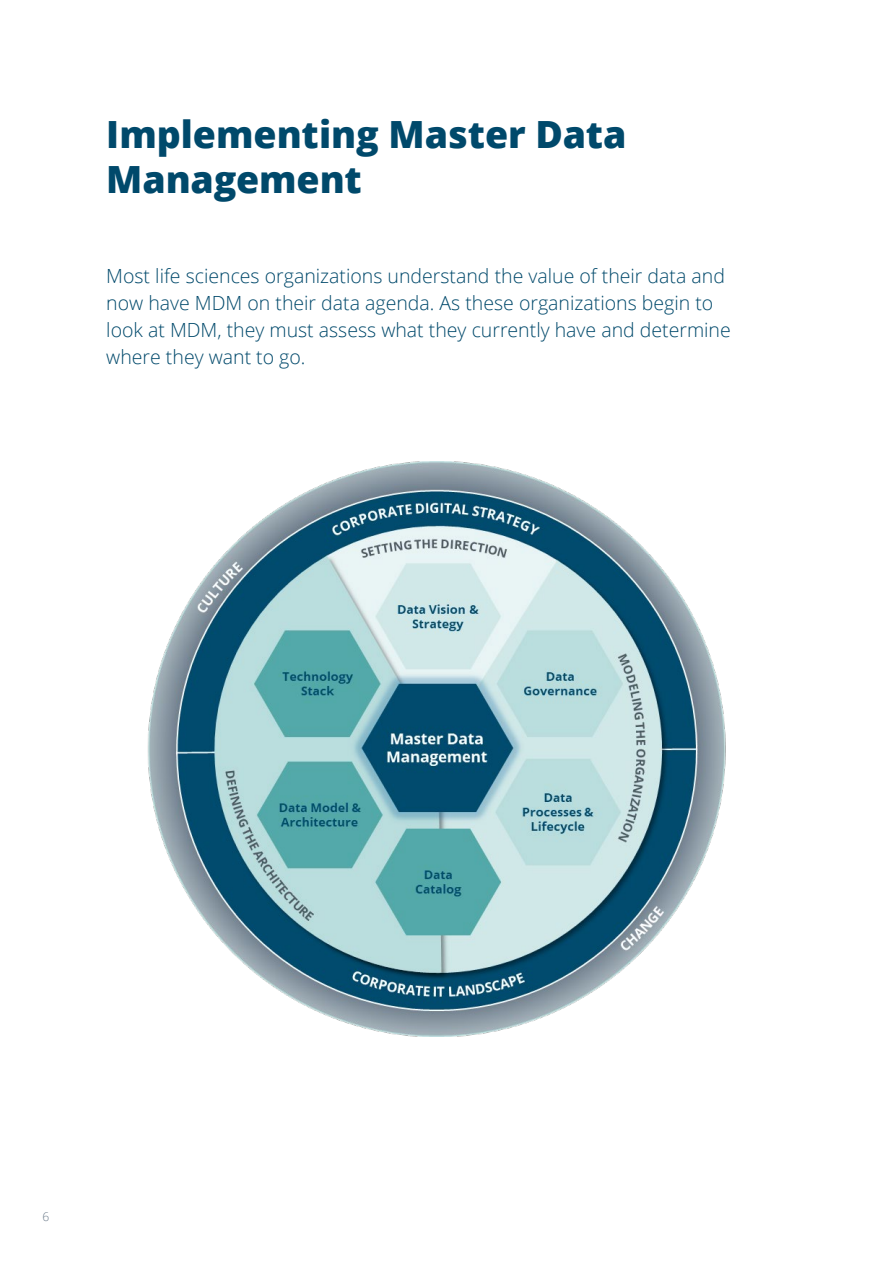
<style>
.page{position:relative;width:893px;height:1263px;background:#fff}
.page>*{position:absolute;margin:0;border:0;box-sizing:border-box;transform-origin:0 0}
.t1{font:800 37.5px/45px "Open Sans";letter-spacing:-.005em;color:#00496b}
.t2{font:300 19.5px/27px "Open Sans";color:#00496b}
.t3{font:300 12px "Open Sans";color:#6b7b8a}
</style>
<div class="page">
<img style="left:147px;top:461px;width:579px;height:576px">
<h1 class="t1" style="left:106px;top:110px;width:522px">Implementing Master Data<br>Management</h1>
<p class="t2" style="left:106px;top:262px;width:626px">Most life sciences organizations understand the value of their data and now have MDM on their data agenda. As these organizations begin to look at MDM, they must assess what they currently have and determine where they want to go.</p>
<p class="t3" style="left:43px;top:1208px;width:8px">6</p>
</div>
